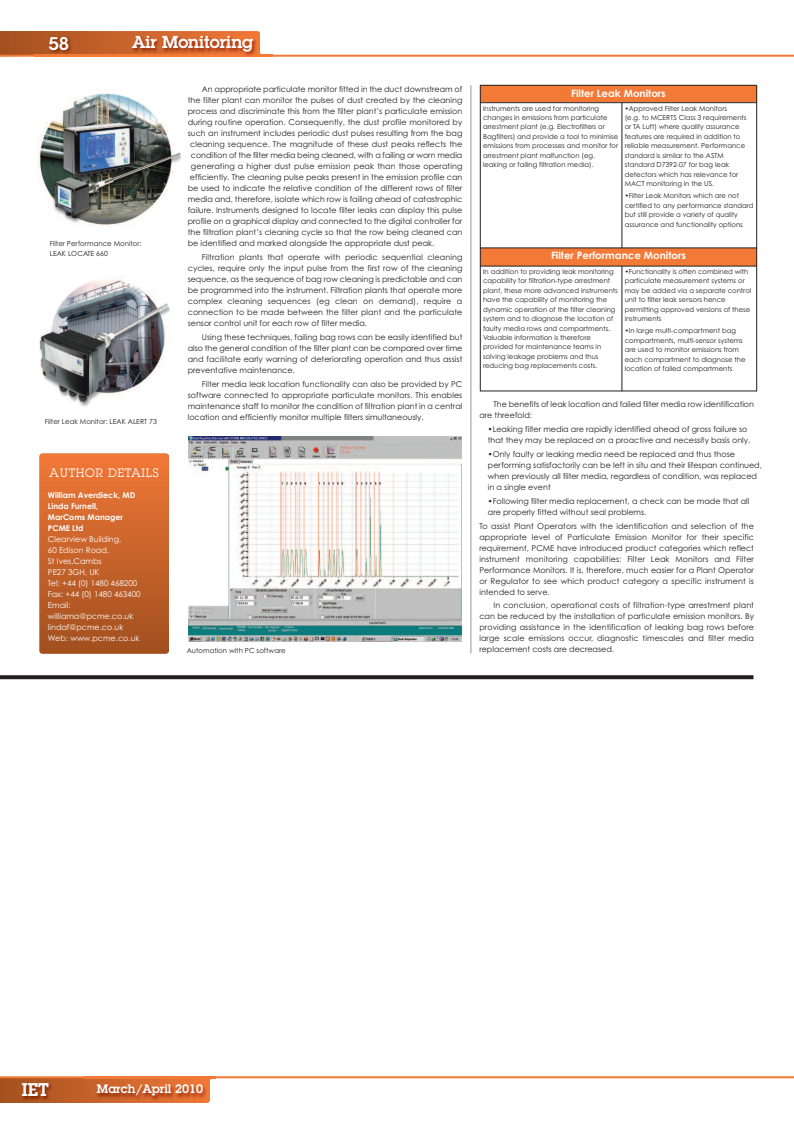
<style>
.page{position:relative;width:794px;height:1134px;background:#fff}
.page>*{position:absolute;margin:0;border:0;box-sizing:border-box;transform-origin:0 0}
.t1{font:600 18px "Lubalin Graph";color:#fff}
.t2{font:600 17px "Lubalin Graph";color:#fff}
.t3{font:600 12px "Lubalin Graph";color:#fff}
.t4{font:12px "Lubalin Graph";letter-spacing:.055em;color:#fff}
.t5{font:700 10.1px "Century Gothic";color:#fff}
.t6{font:8px/11px "Century Gothic";color:#231f20;text-align:justify}
.t7{font:8px/11px "Century Gothic";color:#fff}
.t8{font:700 8px/11px "Century Gothic";color:#fff}
.t9{font:7px/10px "Century Gothic";color:#231f20}
.t10{font:6.9px/9.4px "Century Gothic";color:#231f20}
.t11{font:6.8px/9.4px "Century Gothic";color:#231f20}
</style>
<div class="page">
<svg style="left:78px;top:1078px;width:6px;height:25px"></svg>
<img style="left:0;top:1078px;width:78px;height:25px">
<hr style="left:0;top:1076px;width:794px;height:2px;background:#f37937">
<img style="left:84px;top:1078px;width:131px;height:25px">
<img style="left:207px;top:1078px;width:5px;height:25px">
<div style="left:40px;top:454px;width:129px;height:200px;background:linear-gradient(to bottom,#f17838,#a14f1f);border-radius:3px"></div>
<hr style="left:470px;top:85px;width:1px;height:569px;background:#939598">
<img style="left:39px;top:276px;width:131px;height:131px">
<img style="left:37px;top:93px;width:144px;height:134px">
<img style="left:189px;top:436px;width:273px;height:205px">
<div style="left:480px;top:85px;width:276px;height:18px;background:#f37937"></div>
<div style="left:480px;top:248px;width:276px;height:18px;background:#f37937"></div>
<hr style="left:480px;top:85px;width:1px;height:306px;background:#231f20">
<hr style="left:621px;top:102px;width:1px;height:146px;background:#231f20">
<hr style="left:621px;top:266px;width:1px;height:125px;background:#231f20">
<hr style="left:756px;top:85px;width:1px;height:306px;background:#231f20">
<hr style="left:480px;top:85px;width:277px;height:1px;background:#231f20">
<hr style="left:480px;top:102px;width:277px;height:1px;background:#231f20">
<hr style="left:480px;top:248px;width:277px;height:1px;background:#231f20">
<hr style="left:480px;top:266px;width:277px;height:1px;background:#231f20">
<hr style="left:480px;top:391px;width:277px;height:1px;background:#231f20">
<svg style="left:0;top:675px;width:753px;height:4px;background:#2f2b2c"></svg>
<hr style="left:0;top:55px;width:794px;height:2px;background:#f37937">
<img style="left:87px;top:31px;width:185px;height:24px">
<img style="left:257px;top:31px;width:5px;height:24px">
<img style="left:34px;top:31px;width:53px;height:24px">
<h1 class="t1" style="left:48px;top:37px;width:22px">58</h1>
<h2 class="t2" style="left:132px;top:36px;width:123px">Air Monitoring</h2>
<p class="t9" style="left:50px;top:239px;width:93px">Filter Performance Monitor:<br>LEAK LOCATE 660</p>
<p class="t9" style="left:45px;top:416px;width:114px">Filter Leak Monitor: LEAK ALERT 73</p>
<h3 class="t4" style="left:49px;top:468px;width:111px">AUTHOR DETAILS</h3>
<p class="t8" style="left:48px;top:489px;width:89px">William Averdieck, MD<br>Linda Furnell,<br>MarComs Manager<br>PCME Ltd</p>
<p class="t7" style="left:48px;top:533px;width:94px">Clearview Building,<br>60 Edison Road,<br>St Ives,Cambs<br>PE27 3GH, UK<br>Tel: +44 (0) 1480 468200<br>Fax: +44 (0) 1480 463400<br>Email: williama@pcme.co.uk lindaf@pcme.co.uk<br>Web: www.pcme.co.uk</p>
<p class="t6" style="left:202px;top:84px;width:262px">An appropriate particulate monitor fitted in the duct downstream of</p>
<p class="t6" style="left:188px;top:95px;width:276px">the filter plant can monitor the pulses of dust created by the cleaning</p>
<p class="t6" style="left:188px;top:106px;width:276px">process and discriminate this from the filter plant’s particulate emission</p>
<p class="t6" style="left:188px;top:117px;width:276px">during routine operation. Consequently, the dust profile monitored by</p>
<p class="t6" style="left:188px;top:128px;width:276px">such an instrument includes periodic dust pulses resulting from the bag</p>
<p class="t6" style="left:190px;top:139px;width:274px">cleaning sequence. The magnitude of these dust peaks reflects the</p>
<p class="t6" style="left:191px;top:150px;width:273px">condition of the filter media being cleaned, with a failing or worn media</p>
<p class="t6" style="left:191px;top:161px;width:273px">generating a higher dust pulse emission peak than those operating</p>
<p class="t6" style="left:190px;top:172px;width:274px">efficiently. The cleaning pulse peaks present in the emission profile can</p>
<p class="t6" style="left:188px;top:183px;width:276px">be used to indicate the relative condition of the different rows of filter</p>
<p class="t6" style="left:188px;top:194px;width:276px">media and, therefore, isolate which row is failing ahead of catastrophic</p>
<p class="t6" style="left:188px;top:205px;width:276px">failure. Instruments designed to locate filter leaks can display this pulse</p>
<p class="t6" style="left:188px;top:216px;width:276px">profile on a graphical display and connected to the digital controller for</p>
<p class="t6" style="left:188px;top:227px;width:276px">the filtration plant’s cleaning cycle so that the row being cleaned can</p>
<p class="t6" style="left:188px;top:238px;width:248px">be identified and marked alongside the appropriate dust peak.</p>
<p class="t6" style="left:188px;top:252px;width:276px;text-indent:14px">Filtration plants that operate with periodic sequential cleaning cycles, require only the input pulse from the first row of the cleaning sequence, as the sequence of bag row cleaning is predictable and can be programmed into the instrument. Filtration plants that operate more complex cleaning sequences (eg clean on demand), require a connection to be made between the filter plant and the particulate sensor control unit for each row of filter media.</p>
<p class="t6" style="left:188px;top:331px;width:276px;text-indent:14px">Using these techniques, failing bag rows can be easily identified but also the general condition of the filter plant can be compared over time and facilitate early warning of deteriorating operation and thus assist preventative maintenance.</p>
<p class="t6" style="left:188px;top:378px;width:276px;text-indent:14px">Filter media leak location functionality can also be provided by PC software connected to appropriate particulate monitors. This enables maintenance staff to monitor the condition of filtration plant in a central location and efficiently monitor multiple filters simultaneously.</p>
<p class="t9" style="left:187px;top:646px;width:100px">Automation with PC software</p>
<p class="t5" style="left:571px;top:87px;width:96px">Filter Leak Monitors</p>
<p class="t10" style="left:483px;top:104px;width:137px">Instruments are used for monitoring changes in emissions from particulate arrestment plant (e.g. Electrofilters or Bagfilters) and provide a tool to minimise emissions from processes and monitor for arrestment plant malfunction (eg. leaking or failing filtration media).</p>
<p class="t10" style="left:625px;top:104px;width:123px">•Approved Filter Leak Monitors<br>(e.g. to MCERTS Class 3 requirements or TA Luft) where quality assurance features are required in addition to reliable measurement. Performance standard is similar to the ASTM standard D7392-07 for bag leak detectors which has relevance for MACT monitoring in the US.</p>
<p class="t10" style="left:625px;top:191px;width:130px">•Filter Leak Monitors which are not certified to any performance standard but still provide a variety of quality assurance and functionality options</p>
<p class="t5" style="left:551px;top:250px;width:136px">Filter Performance Monitors</p>
<p class="t11" style="left:483px;top:267px;width:136px">In addition to providing leak monitoring capability for filtration-type arrestment plant, these more advanced instruments have the capability of monitoring the dynamic operation of the filter cleaning system and to diagnose the location of faulty media rows and compartments.<br>Valuable information is therefore provided for maintenance teams in solving leakage problems and thus reducing bag replacements costs.</p>
<p class="t11" style="left:625px;top:267px;width:128px">•Functionality is often combined with particulate measurement systems or may be added via a separate control unit to filter leak sensors hence permitting approved versions of these instruments</p>
<p class="t11" style="left:625px;top:326px;width:122px">•In large multi-compartment bag compartments, multi-sensor systems are used to monitor emissions from each compartment to diagnose the location of failed compartments</p>
<p class="t6" style="left:479px;top:399px;width:276px;text-indent:14px">The benefits of leak location and failed filter media row identification are threefold:</p>
<p class="t6" style="left:488px;top:424px;width:264px">•Leaking filter media are rapidly identified ahead of gross failure so that they may be replaced on a proactive and necessity basis only.</p>
<p class="t6" style="left:488px;top:449px;width:275px;text-align:left">•Only faulty or leaking media need be replaced and thus those performing satisfactorily can be left in situ and their lifespan continued, when previously all filter media, regardless of condition, was replaced in a single event</p>
<p class="t6" style="left:488px;top:495px;width:263px">•Following filter media replacement, a check can be made that all are properly fitted without seal problems.</p>
<p class="t6" style="left:479px;top:520px;width:276px">To assist Plant Operators with the identification and selection of the appropriate level of Particulate Emission Monitor for their specific requirement, PCME have introduced product categories which reflect instrument monitoring capabilities: Filter Leak Monitors and Filter Performance Monitors. It is, therefore, much easier for a Plant Operator or Regulator to see which product category a specific instrument is intended to serve.</p>
<p class="t6" style="left:479px;top:600px;width:276px;text-indent:14px">In conclusion, operational costs of filtration-type arrestment plant can be reduced by the installation of particulate emission monitors. By providing assistance in the identification of leaking bag rows before large scale emissions occur, diagnostic timescales and filter media replacement costs are decreased.</p>
<h1 class="t1" style="left:22px;top:1083px;width:29px">IET</h1>
<h3 class="t3" style="left:97px;top:1085px;width:108px">March/April 2010</h3>
</div>
